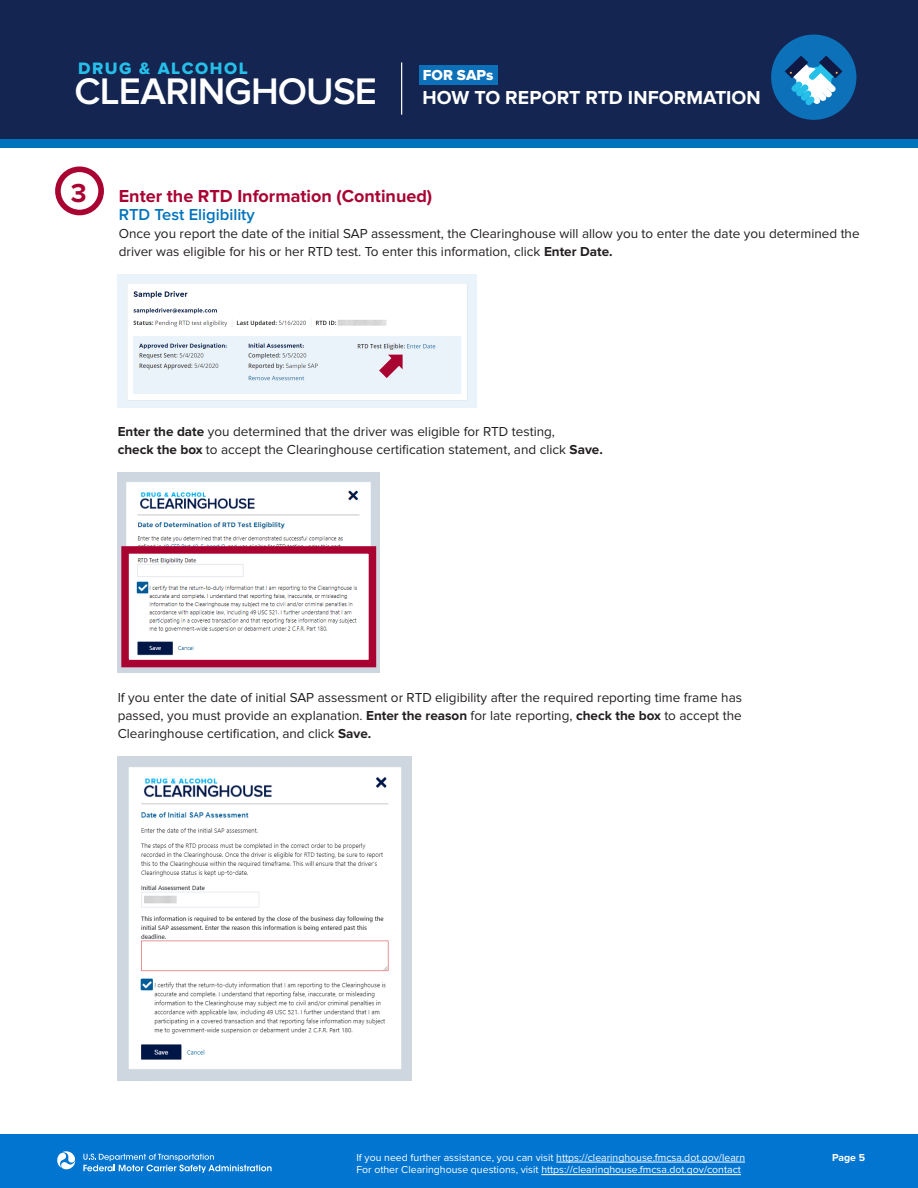
<style>
.page{position:relative;width:918px;height:1188px;background:#fff}
.page>*{position:absolute;margin:0;border:0;box-sizing:border-box;transform-origin:0 0}
.t1{font:600 38.4px "Proxima Nova";letter-spacing:-.025em;color:#fff}
.t2{font:700 27px "Proxima Nova";color:#a90332}
.t3{font:700 19.5px "Proxima Nova";letter-spacing:.005em;color:#fff}
.t4{font:700 18px "Proxima Nova";color:#a90332}
.t5{font:17.1px "Proxima Nova Extrabld";letter-spacing:.09em;color:#26bfea}
.t6{font:600 16.5px "Proxima Nova";color:#0073bd}
.t7{font:15px "Proxima Nova Extrabld";letter-spacing:.005em;color:#fff}
.t8{font:13.5px/18px "Proxima Nova";color:#231f20}
.t9{font:10.5px/12.6px "Proxima Nova";color:#fff}
.t10{font:700 10.5px "Proxima Nova";color:#fff}
.s1{font-weight:700}
</style>
<div class="page">
<div style="left:0;top:0;width:918px;height:145px;background:#132550"></div>
<div style="left:0;top:139px;width:918px;height:8px;background:#0073bd"></div>
<div style="left:419px;top:65px;width:79px;height:20px;background:#0d71b9"></div>
<div style="left:0;top:1134px;width:918px;height:54px;background:#0275d0"></div>
<svg style="left:57px;top:1151px;width:19px;height:19px"></svg>
<svg style="left:83px;top:1154px;width:189px;height:19px"></svg>
<hr style="left:556px;top:1162px;width:189px;height:1px;background:#fff">
<hr style="left:541px;top:1174px;width:200px;height:1px;background:#fff">
<hr style="left:401px;top:62px;width:1px;height:53px;background:#fff">
<div style="left:771px;top:35px;width:85px;height:85px;background:#0d71b9;border-radius:50%"></div>
<svg style="left:785px;top:56px;width:58px;height:49px"></svg>
<img style="left:118px;top:274px;width:358px;height:133px">
<img style="left:118px;top:472px;width:262px;height:200px">
<div style="left:121px;top:546px;width:255px;height:121px;border:8px solid #a90332"></div>
<svg style="left:379px;top:355px;width:24px;height:23px"></svg>
<div style="left:55px;top:167px;width:49px;height:48px;border:6px solid #a90332;border-radius:50%"></div>
<img style="left:118px;top:756px;width:294px;height:324px">
<p class="t5" style="left:78px;top:58px;width:171px">DRUG &amp; ALCOHOL</p>
<h1 class="t1" style="left:75px;top:69px;width:304px">CLEARINGHOUSE</h1>
<p class="t7" style="left:423px;top:67px;width:72px">FOR SAPs</p>
<h3 class="t3" style="left:423px;top:86px;width:340px">HOW TO REPORT RTD INFORMATION</h3>
<h3 class="t2" style="left:71px;top:177px;width:17px">3</h3>
<h3 class="t4" style="left:119px;top:185px;width:315px">Enter the RTD Information (Continued)</h3>
<p class="t6" style="left:119px;top:205px;width:138px">RTD Test Eligibility</p>
<p class="t8" style="left:119px;top:224px;width:742px">Once you report the date of the initial SAP assessment, the Clearinghouse will allow you to enter the date you determined the driver was eligible for his or her RTD test. To enter this information, click <span class="s1">Enter Date.</span></p>
<p class="t8" style="left:118px;top:423px;width:487px"><span class="s1">Enter the date</span> you determined that the driver was eligible for RTD testing,<br><span class="s1">check the box</span> to accept the Clearinghouse certification statement, and click <span class="s1">Save.</span></p>
<p class="t8" style="left:118px;top:689px;width:626px;text-align:justify">If you enter the date of initial SAP assessment or RTD eligibility after the required reporting time frame has passed, you must provide an explanation. <span class="s1">Enter the reason</span> for late reporting, <span class="s1">check the box</span> to accept the Clearinghouse certification, and click <span class="s1">Save.</span></p>
<p class="t9" style="left:356px;top:1151px;width:390px">If you need further assistance, you can visit https://clearinghouse.fmcsa.dot.gov/learn<br>For other Clearinghouse questions, visit https://clearinghouse.fmcsa.dot.gov/contact</p>
<p class="t10" style="left:832px;top:1151px;width:35px">Page 5</p>
</div>
